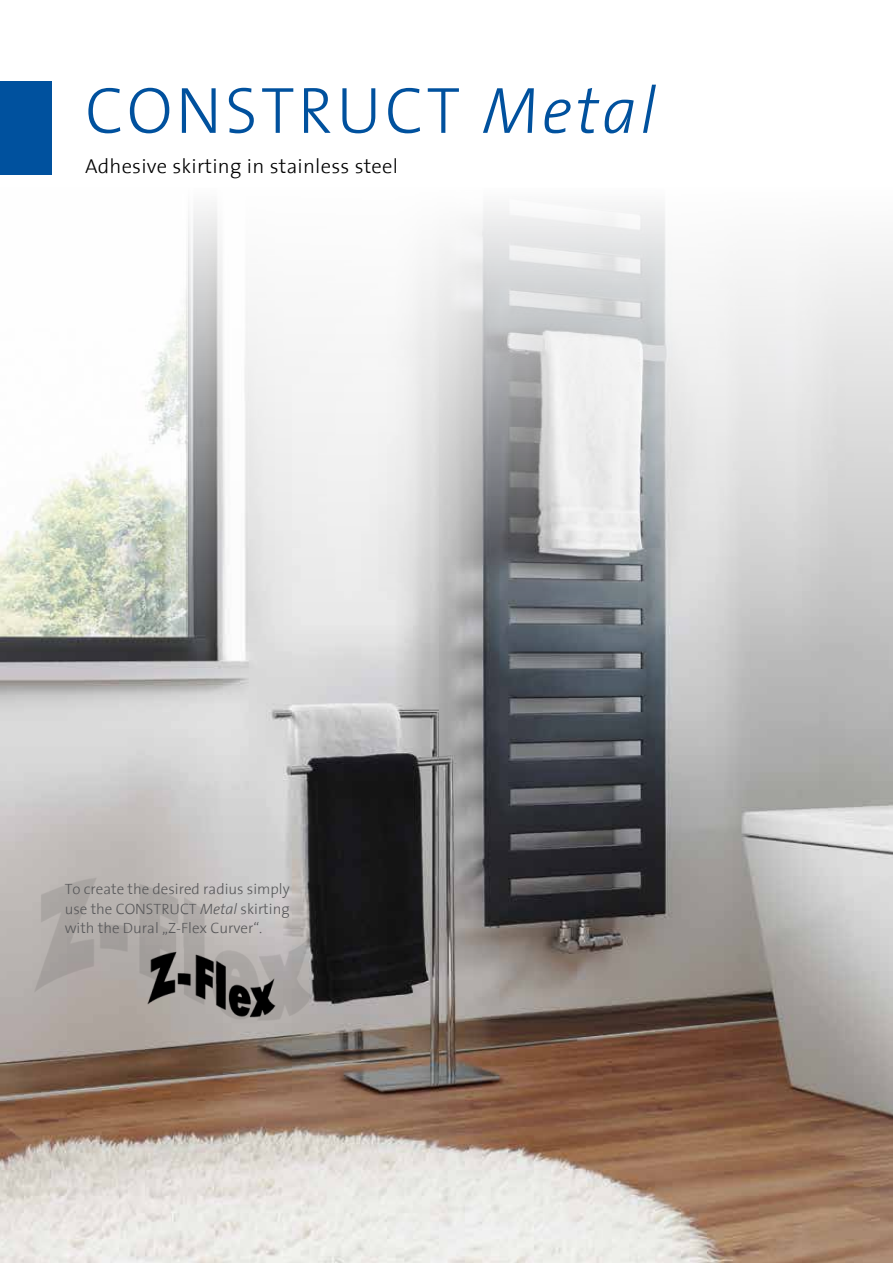
<style>
.page{position:relative;width:893px;height:1263px;background:#fff}
.page>*{position:absolute;margin:0;border:0;box-sizing:border-box;transform-origin:0 0}
.t1{font:300 66px "Dural The Sans";letter-spacing:.05em;color:#00519e}
.t2{font:300 20.25px "Dural The Sans";letter-spacing:.01em;color:#000}
.t3{font:300 15px/19.5px "Dural The Sans";color:#58585a;text-align:justify}
.s1{font-style:italic}
</style>
<div class="page">
<img style="left:0;top:205px;width:893px;height:1058px">
<div style="left:0;top:81px;width:51px;height:94px;background:#00519e"></div>
<img style="left:27px;top:867px;width:294px;height:167px">
<img style="left:145px;top:947px;width:133px;height:76px">
<h1 class="t1" style="left:85px;top:56px;width:572px">CONSTRUCT <span class="s1">Metal</span></h1>
<h2 class="t2" style="left:85px;top:149px;width:315px">Adhesive skirting in stainless steel</h2>
<p class="t3" style="left:65px;top:879px;width:226px">To create the desired radius simply use the CONSTRUCT <span class="s1">Metal</span> skirting with the Dural „Z-Flex Curver“.</p>
</div>
